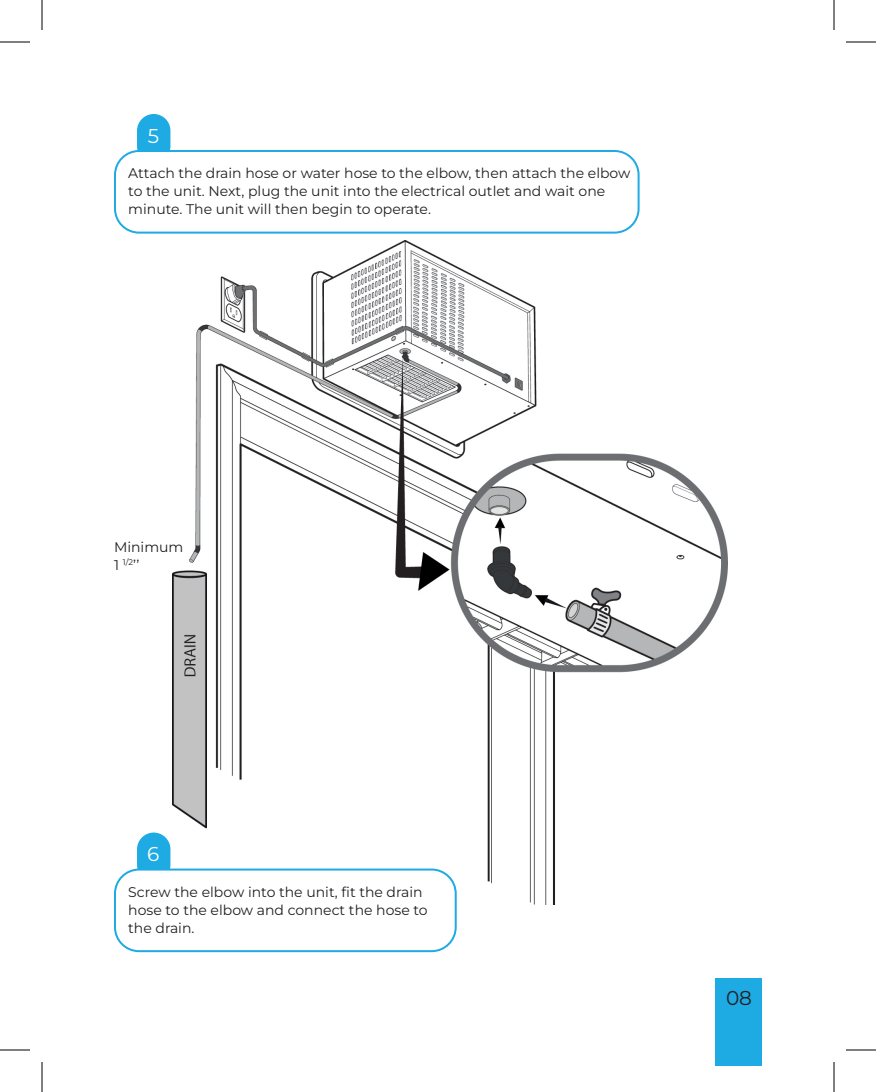
<style>
.page{position:relative;width:876px;height:1092px;background:#fff}
.page>*{position:absolute;margin:0;border:0;box-sizing:border-box;transform-origin:0 0}
.t1{font:20px "Montserrat";color:#231f20}
.t2{font:20px "Montserrat";color:#fff}
.t3{font:14px/18px "Montserrat";color:#231f20}
</style>
<div class="page">
<img style="left:172px;top:241px;width:556px;height:664px">
<div style="left:716px;top:978px;width:46px;height:88px;background:#1eaae2"></div>
<div style="left:138px;top:115px;width:31px;height:47px;background:#1eaae2;border-radius:16px"></div>
<div style="left:137px;top:114px;width:33px;height:49px;border:2px solid #1eaae2;border-radius:16px"></div>
<div style="left:138px;top:834px;width:31px;height:47px;background:#1eaae2;border-radius:16px"></div>
<div style="left:137px;top:833px;width:33px;height:49px;border:2px solid #1eaae2;border-radius:16px"></div>
<div style="left:115px;top:151px;width:524px;height:82px;background:#fff;border-radius:24px"></div>
<div style="left:114px;top:150px;width:526px;height:84px;border:2px solid #1eaae2;border-radius:24px"></div>
<div style="left:115px;top:870px;width:341px;height:81px;background:#fff;border-radius:24px"></div>
<div style="left:114px;top:869px;width:343px;height:83px;border:2px solid #1eaae2;border-radius:24px"></div>
<hr style="left:0;top:42px;width:30px;height:1px;background:#000">
<hr style="left:846px;top:42px;width:30px;height:1px;background:#000">
<hr style="left:0;top:1050px;width:30px;height:1px;background:#000">
<hr style="left:846px;top:1050px;width:30px;height:1px;background:#000">
<hr style="left:42px;top:0;width:1px;height:30px;background:#000">
<hr style="left:42px;top:1062px;width:1px;height:30px;background:#000">
<hr style="left:834px;top:0;width:1px;height:30px;background:#000">
<hr style="left:834px;top:1062px;width:1px;height:30px;background:#000">
<h1 class="t2" style="left:148px;top:122px;width:13px">5</h1>
<p class="t3" style="left:128px;top:164px;width:504px">Attach the drain hose or water hose to the elbow, then attach the elbow to the unit. Next, plug the unit into the electrical outlet and wait one minute. The unit will then begin to operate.</p>
<p class="t3" style="left:114px;top:537px;width:71px">Minimum<br>1 <sup>1/2</sup>’’</p>
<h1 class="t2" style="left:147px;top:841px;width:14px">6</h1>
<p class="t3" style="left:128px;top:882px;width:301px">Screw the elbow into the unit, fit the drain hose to the elbow and connect the hose to the drain.</p>
<h1 class="t1" style="left:726px;top:985px;width:27px">08</h1>
</div>
